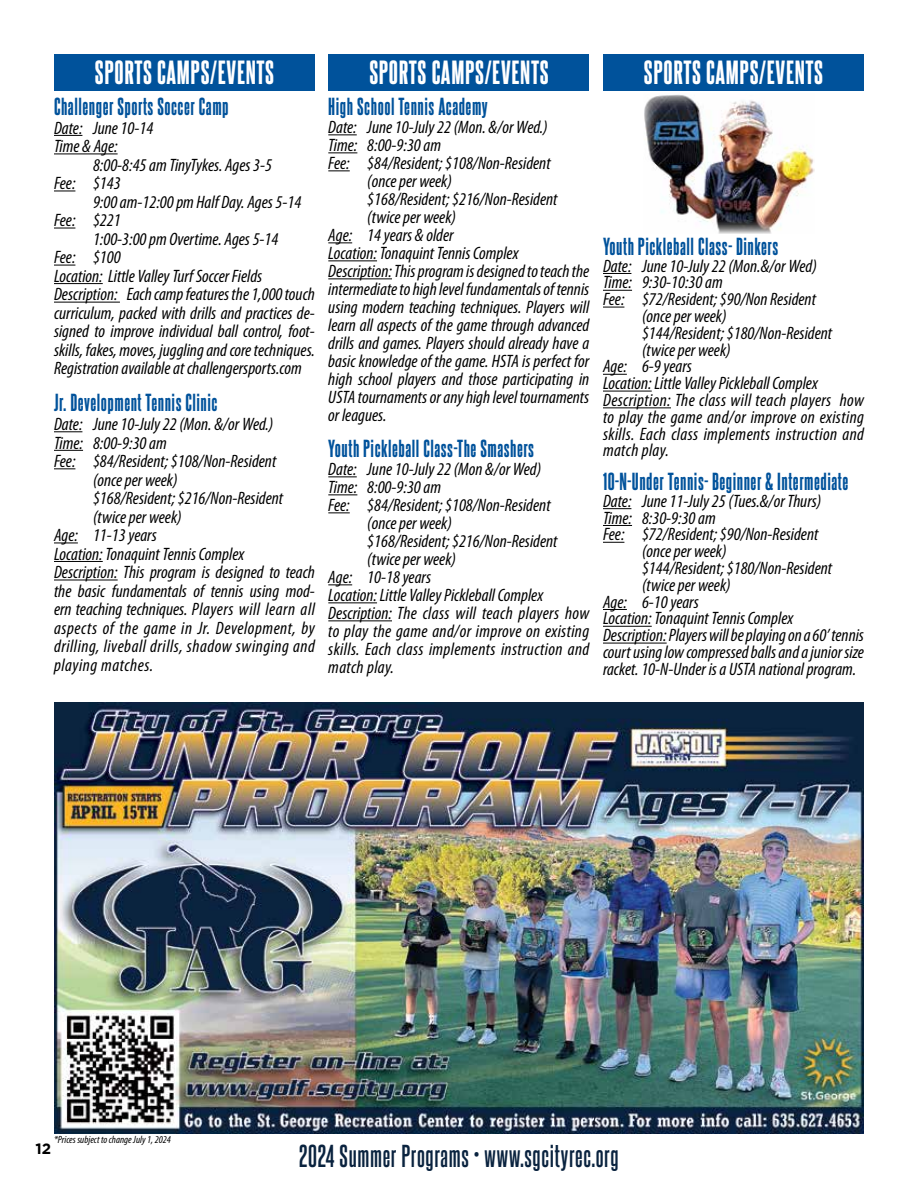
<style>
.page{position:relative;width:918px;height:1188px;background:#fff}
.page>*{position:absolute;margin:0;border:0;box-sizing:border-box;transform-origin:0 0}
.t1{font:28.5px "Steelfish Eb";letter-spacing:.025em;color:#fff}
.t2{font:700 27px "Steelfish Rg";letter-spacing:.025em;color:#0a233f}
.t3{font:21px "Steelfish Eb";letter-spacing:.025em;color:#00529b}
.t4{font:italic condensed 18px/18.5px "Myriad Pro";color:#000}
.t5{font:italic condensed 18px "Myriad Pro";letter-spacing:.02em;color:#000}
.t6{font:italic condensed 18px "Myriad Pro";letter-spacing:.03em;color:#000}
.t7{font:700 15px "Gotham";color:#000}
.t8{font:italic condensed 10.5px "Myriad Pro";color:#000}
</style>
<div class="page">
<img style="left:644px;top:94px;width:171px;height:139px">
<svg style="left:54px;top:135px;width:28px;height:1px"></svg>
<hr style="left:54px;top:153px;width:64px;height:1px;background:#000">
<svg style="left:54px;top:191px;width:21px;height:1px"></svg>
<svg style="left:54px;top:228px;width:21px;height:1px"></svg>
<svg style="left:54px;top:265px;width:21px;height:1px"></svg>
<hr style="left:54px;top:283px;width:49px;height:1px;background:#000">
<hr style="left:54px;top:302px;width:66px;height:1px;background:#000">
<svg style="left:54px;top:431px;width:28px;height:1px"></svg>
<svg style="left:54px;top:450px;width:29px;height:1px"></svg>
<svg style="left:54px;top:468px;width:21px;height:1px"></svg>
<svg style="left:54px;top:542px;width:24px;height:1px"></svg>
<hr style="left:54px;top:561px;width:49px;height:1px;background:#000">
<hr style="left:54px;top:580px;width:64px;height:1px;background:#000">
<svg style="left:328px;top:134px;width:29px;height:1px"></svg>
<svg style="left:328px;top:152px;width:29px;height:1px"></svg>
<svg style="left:328px;top:170px;width:22px;height:1px"></svg>
<svg style="left:328px;top:242px;width:24px;height:1px"></svg>
<hr style="left:328px;top:260px;width:49px;height:1px;background:#000">
<hr style="left:328px;top:278px;width:64px;height:1px;background:#000">
<svg style="left:328px;top:476px;width:29px;height:1px"></svg>
<svg style="left:328px;top:494px;width:29px;height:1px"></svg>
<svg style="left:328px;top:512px;width:22px;height:1px"></svg>
<svg style="left:328px;top:584px;width:24px;height:1px"></svg>
<hr style="left:328px;top:602px;width:49px;height:1px;background:#000">
<hr style="left:328px;top:620px;width:64px;height:1px;background:#000">
<div style="left:54px;top:54px;width:261px;height:36px;background:#00529b"></div>
<div style="left:328px;top:54px;width:262px;height:36px;background:#00529b"></div>
<div style="left:603px;top:54px;width:261px;height:36px;background:#00529b"></div>
<svg style="left:603px;top:273px;width:28px;height:1px"></svg>
<svg style="left:603px;top:290px;width:29px;height:1px"></svg>
<svg style="left:603px;top:307px;width:21px;height:1px"></svg>
<svg style="left:603px;top:374px;width:24px;height:1px"></svg>
<hr style="left:603px;top:391px;width:49px;height:1px;background:#000">
<hr style="left:603px;top:407px;width:68px;height:1px;background:#000">
<svg style="left:603px;top:508px;width:28px;height:1px"></svg>
<svg style="left:603px;top:525px;width:29px;height:1px"></svg>
<svg style="left:603px;top:542px;width:21px;height:1px"></svg>
<svg style="left:603px;top:609px;width:24px;height:1px"></svg>
<hr style="left:603px;top:626px;width:49px;height:1px;background:#000">
<hr style="left:603px;top:643px;width:64px;height:1px;background:#000">
<img style="left:54px;top:702px;width:810px;height:432px">
<h1 class="t1" style="left:95px;top:52px;width:181px">SPORTS CAMPS/EVENTS</h1>
<h1 class="t1" style="left:369px;top:52px;width:181px">SPORTS CAMPS/EVENTS</h1>
<h1 class="t1" style="left:644px;top:52px;width:181px">SPORTS CAMPS/EVENTS</h1>
<p class="t3" style="left:54px;top:91px;width:176px">Challenger Sports Soccer Camp</p>
<p class="t4" style="left:54px;top:118px;width:101px">Date: June 10-14<br>Time &amp; Age:</p>
<p class="t4" style="left:54px;top:155px;width:220px;text-indent:39px">8:00-8:45 am TinyTykes. Ages 3-5<br>Fee: $143</p>
<p class="t4" style="left:54px;top:192px;width:249px;text-indent:39px">9:00 am-12:00 pm Half Day. Ages 5-14<br>Fee: $221</p>
<p class="t4" style="left:54px;top:229px;width:263px;text-indent:39px">1:00-3:00 pm Overtime. Ages 5-14<br>Fee: $100<br>Location: Little Valley Turf Soccer Fields Description: Each camp features the 1,000 touch curriculum, packed with drills and practices de&shy;signed to improve individual ball control, foot&shy;skills, fakes, moves, juggling and core techniques.<br>Registration available at challengersports.com</p>
<p class="t3" style="left:54px;top:388px;width:165px">Jr. Development Tennis Clinic</p>
<p class="t4" style="left:54px;top:415px;width:221px">Date: June 10-July 22 (Mon. &amp;/or Wed.)</p>
<p class="t4" style="left:54px;top:433px;width:114px">Time: 8:00-9:30 am</p>
<p class="t4" style="left:54px;top:452px;width:224px">Fee: $84/Resident; $108/Non-Resident</p>
<p class="t4" style="left:93px;top:470px;width:86px">(once per week)</p>
<p class="t4" style="left:93px;top:489px;width:192px">$168/Resident; $216/Non-Resident</p>
<p class="t4" style="left:93px;top:507px;width:90px">(twice per week)</p>
<p class="t4" style="left:54px;top:526px;width:104px">Age: 11-13 years</p>
<p class="t4" style="left:54px;top:544px;width:192px">Location: Tonaquint Tennis Complex</p>
<p class="t4" style="left:54px;top:563px;width:262px">Description: This program is designed to teach</p>
<p class="t4" style="left:54px;top:581px;width:263px">the basic fundamentals of tennis using mod-</p>
<p class="t4" style="left:54px;top:600px;width:263px">ern teaching techniques. Players will learn all</p>
<p class="t6" style="left:54px;top:617px;width:263px">aspects of the game in Jr. Development, by</p>
<p class="t6" style="left:54px;top:635px;width:262px">drilling, liveball drills, shadow swinging and</p>
<p class="t6" style="left:54px;top:654px;width:101px">playing matches.</p>
<p class="t3" style="left:328px;top:91px;width:161px">High School Tennis Academy</p>
<p class="t4" style="left:328px;top:118px;width:221px">Date: June 10-July 22 (Mon. &amp;/or Wed.)</p>
<p class="t4" style="left:328px;top:136px;width:114px">Time: 8:00-9:30 am</p>
<p class="t4" style="left:328px;top:154px;width:224px">Fee: $84/Resident; $108/Non-Resident</p>
<p class="t4" style="left:367px;top:172px;width:86px">(once per week)</p>
<p class="t4" style="left:367px;top:190px;width:192px">$168/Resident; $216/Non-Resident</p>
<p class="t4" style="left:367px;top:208px;width:90px">(twice per week)</p>
<p class="t4" style="left:328px;top:226px;width:127px">Age: 14 years &amp; older</p>
<p class="t4" style="left:328px;top:244px;width:192px">Location: Tonaquint Tennis Complex</p>
<p class="t4" style="left:328px;top:262px;width:262px">Description: This program is designed to teach the</p>
<p class="t4" style="left:328px;top:280px;width:263px">intermediate to high level fundamentals of tennis</p>
<p class="t4" style="left:328px;top:298px;width:262px">using modern teaching techniques. Players will</p>
<p class="t4" style="left:328px;top:316px;width:263px">learn all aspects of the game through advanced</p>
<p class="t4" style="left:328px;top:334px;width:262px">drills and games. Players should already have a</p>
<p class="t4" style="left:328px;top:352px;width:263px">basic knowledge of the game. HSTA is perfect for</p>
<p class="t4" style="left:328px;top:370px;width:262px">high school players and those participating in</p>
<p class="t4" style="left:328px;top:388px;width:262px">USTA tournaments or any high level tournaments</p>
<p class="t4" style="left:328px;top:406px;width:60px">or leagues.</p>
<p class="t3" style="left:328px;top:433px;width:207px">Youth Pickleball Class-The Smashers</p>
<p class="t4" style="left:328px;top:460px;width:215px">Date: June 10-July 22 (Mon &amp;/or Wed)</p>
<p class="t4" style="left:328px;top:478px;width:114px">Time: 8:00-9:30 am</p>
<p class="t4" style="left:328px;top:496px;width:224px">Fee: $84/Resident; $108/Non-Resident</p>
<p class="t4" style="left:367px;top:514px;width:86px">(once per week)</p>
<p class="t4" style="left:367px;top:532px;width:192px">$168/Resident; $216/Non-Resident</p>
<p class="t4" style="left:367px;top:550px;width:90px">(twice per week)</p>
<p class="t4" style="left:328px;top:568px;width:104px">Age: 10-18 years</p>
<p class="t4" style="left:328px;top:586px;width:216px">Location: Little Valley Pickleball Complex</p>
<p class="t5" style="left:328px;top:602px;width:262px">Description: The class will teach players how</p>
<p class="t5" style="left:328px;top:620px;width:262px">to play the game and/or improve on existing</p>
<p class="t5" style="left:328px;top:638px;width:263px">skills. Each class implements instruction and</p>
<p class="t5" style="left:328px;top:656px;width:67px">match play.</p>
<p class="t3" style="left:603px;top:231px;width:177px">Youth Pickleball Class- Dinkers</p>
<p class="t4" style="left:603px;top:256px;width:215px">Date: June 10-July 22 (Mon.&amp;/or Wed)</p>
<p class="t4" style="left:603px;top:273px;width:121px">Time: 9:30-10:30 am</p>
<p class="t4" style="left:603px;top:290px;width:215px">Fee: $72/Resident; $90/Non Resident</p>
<p class="t4" style="left:642px;top:307px;width:86px">(once per week)</p>
<p class="t4" style="left:642px;top:323px;width:192px">$144/Resident; $180/Non-Resident</p>
<p class="t4" style="left:642px;top:340px;width:90px">(twice per week)</p>
<p class="t4" style="left:603px;top:357px;width:90px">Age: 6-9 years</p>
<p class="t4" style="left:603px;top:374px;width:216px">Location: Little Valley Pickleball Complex</p>
<p class="t5" style="left:603px;top:389px;width:263px">Description: The class will teach players how</p>
<p class="t5" style="left:603px;top:406px;width:262px">to play the game and/or improve on existing</p>
<p class="t5" style="left:603px;top:423px;width:263px">skills. Each class implements instruction and</p>
<p class="t5" style="left:603px;top:440px;width:67px">match play.</p>
<p class="t3" style="left:603px;top:466px;width:247px">10-N-Under Tennis- Beginner &amp; Intermediate</p>
<p class="t4" style="left:603px;top:491px;width:220px">Date: June 11-July 25 (Tues.&amp;/or Thurs)</p>
<p class="t4" style="left:603px;top:508px;width:114px">Time: 8:30-9:30 am</p>
<p class="t4" style="left:603px;top:525px;width:217px">Fee: $72/Resident; $90/Non-Resident</p>
<p class="t4" style="left:642px;top:542px;width:86px">(once per week)</p>
<p class="t4" style="left:642px;top:559px;width:192px">$144/Resident; $180/Non-Resident</p>
<p class="t4" style="left:642px;top:575px;width:90px">(twice per week)</p>
<p class="t4" style="left:603px;top:592px;width:97px">Age: 6-10 years</p>
<p class="t4" style="left:603px;top:609px;width:192px">Location: Tonaquint Tennis Complex</p>
<p class="t4" style="left:603px;top:626px;width:263px">Description: Players will be playing on a 60’ tennis</p>
<p class="t4" style="left:603px;top:643px;width:262px">court using low compressed balls and a junior size</p>
<p class="t4" style="left:603px;top:659px;width:255px">racket. 10-N-Under is a USTA national program.</p>
<p class="t8" style="left:54px;top:1134px;width:118px">*Prices subject to change July 1, 2024</p>
<p class="t7" style="left:36px;top:1140px;width:17px">12</p>
<h2 class="t2" style="left:299px;top:1137px;width:321px">2024 Summer Programs • www.sgcityrec.org</h2>
</div>
